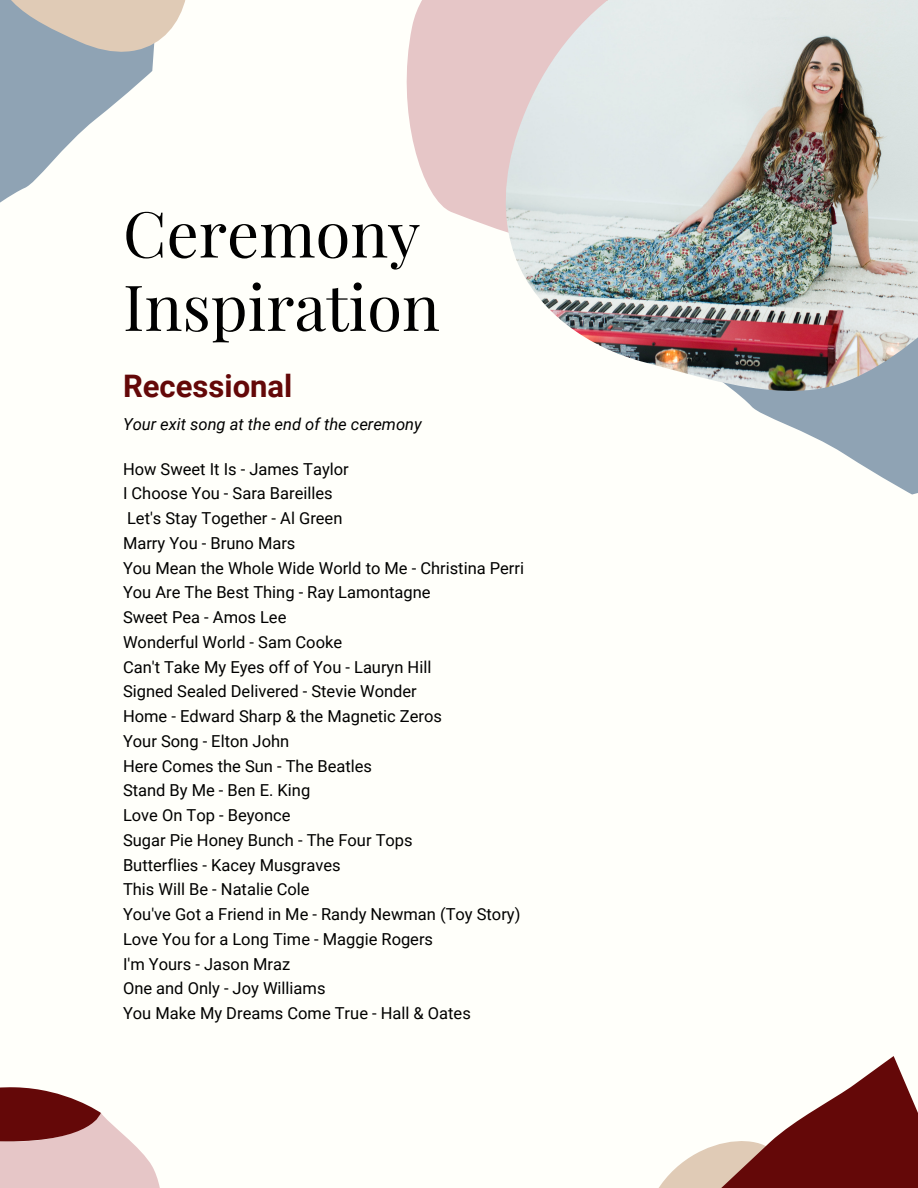
<style>
.page{position:relative;width:918px;height:1188px;background:#fffffa}
.page>*{position:absolute;margin:0;border:0;box-sizing:border-box;transform-origin:0 0}
.t1{font:63.45px/73.3px "Playfair Display";color:#000}
.t2{font:700 31.05px "Roboto";color:#640808}
.t3{font:16.5px "Roboto";color:#000}
.t4{font:italic 16.5px "Roboto";color:#000}
</style>
<div class="page">
<svg style="left:406px;top:0;width:100px;height:232px;fill:#e6c6c7"></svg>
<svg style="left:0;top:1087px;width:160px;height:101px"></svg>
<svg style="left:740px;top:396px;width:178px;height:99px;fill:#8fa3b4"></svg>
<svg style="left:0;top:52px;width:154px;height:151px;fill:#8fa3b4"></svg>
<img style="left:506px;top:0;width:412px;height:396px">
<svg style="left:659px;top:1056px;width:259px;height:132px"></svg>
<svg style="left:0;top:0;width:186px;height:52px;background:#cbc3ba"></svg>
<p class="t1" style="left:123px;top:195px;width:318px">Ceremony<br>Inspiration</p>
<p class="t2" style="left:123px;top:368px;width:171px">Recessional</p>
<p class="t4" style="left:123px;top:415px;width:300px">Your exit song at the end of the ceremony</p>
<p class="t3" style="left:123px;top:459px;width:227px">How Sweet It Is - James Taylor</p>
<p class="t3" style="left:123px;top:484px;width:211px">I Choose You - Sara Bareilles</p>
<p class="t3" style="left:127px;top:509px;width:217px">Let's Stay Together - Al Green</p>
<p class="t3" style="left:123px;top:534px;width:174px">Marry You - Bruno Mars</p>
<p class="t3" style="left:123px;top:558px;width:403px">You Mean the Whole Wide World to Me - Christina Perri</p>
<p class="t3" style="left:123px;top:583px;width:309px">You Are The Best Thing - Ray Lamontagne</p>
<p class="t3" style="left:123px;top:608px;width:165px">Sweet Pea - Amos Lee</p>
<p class="t3" style="left:123px;top:633px;width:221px">Wonderful World - Sam Cooke</p>
<p class="t3" style="left:123px;top:657px;width:310px">Can't Take My Eyes off of You - Lauryn Hill</p>
<p class="t3" style="left:123px;top:682px;width:295px">Signed Sealed Delivered - Stevie Wonder</p>
<p class="t3" style="left:123px;top:707px;width:321px">Home - Edward Sharp &amp; the Magnetic Zeros</p>
<p class="t3" style="left:123px;top:732px;width:168px">Your Song - Elton John</p>
<p class="t3" style="left:123px;top:756px;width:251px">Here Comes the Sun - The Beatles</p>
<p class="t3" style="left:123px;top:781px;width:189px">Stand By Me - Ben E. King</p>
<p class="t3" style="left:123px;top:806px;width:169px">Love On Top - Beyonce</p>
<p class="t3" style="left:123px;top:831px;width:291px">Sugar Pie Honey Bunch - The Four Tops</p>
<p class="t3" style="left:123px;top:855px;width:219px">Butterflies - Kacey Musgraves</p>
<p class="t3" style="left:123px;top:880px;width:188px">This Will Be - Natalie Cole</p>
<p class="t3" style="left:123px;top:905px;width:399px">You've Got a Friend in Me - Randy Newman (Toy Story)</p>
<p class="t3" style="left:123px;top:930px;width:312px">Love You for a Long Time - Maggie Rogers</p>
<p class="t3" style="left:123px;top:954px;width:169px">I'm Yours - Jason Mraz</p>
<p class="t3" style="left:123px;top:979px;width:204px">One and Only - Joy Williams</p>
<p class="t3" style="left:123px;top:1004px;width:349px">You Make My Dreams Come True - Hall &amp; Oates</p>
</div>
